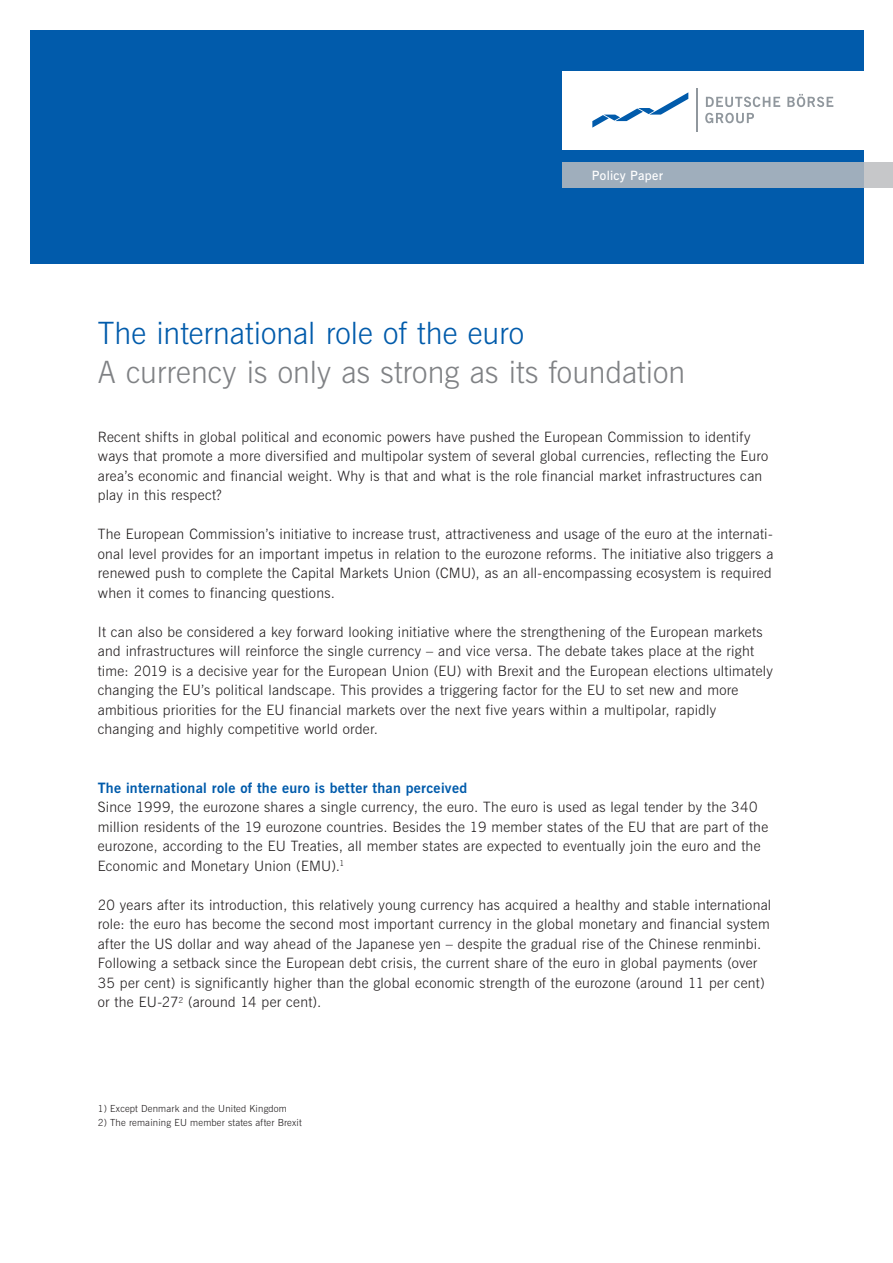
<style>
.page{position:relative;width:893px;height:1263px;background:#fff}
.page>*{position:absolute;margin:0;border:0;box-sizing:border-box;transform-origin:0 0}
.t1{font:30.75px "News Gothic Lt BT";color:#808285}
.t2{font:30.75px "News Gothic Lt BT";letter-spacing:.005em;color:#015bab}
.t3{font:14.25px/19.5px "News Gothic Lt BT";letter-spacing:.02em;color:#231f20}
.t4{font:14.25px "News Gothic Bd BT";letter-spacing:.02em;color:#015bab}
.t5{font:12.75px "News Gothic Dm BT";letter-spacing:.02em;color:#fff}
.t6{font:9.75px "News Gothic Lt BT";letter-spacing:.02em;color:#231f20}
</style>
<div class="page">
<div style="left:30px;top:30px;width:833px;height:234px;background:#015bab"></div>
<svg style="left:563px;top:162px;width:330px;height:26px;background:#a2b0bd"></svg>
<div style="left:563px;top:71px;width:330px;height:78px;background:#fff"></div>
<svg style="left:705px;top:113px;width:49px;height:10px"></svg>
<svg style="left:706px;top:97px;width:74px;height:10px"></svg>
<svg style="left:787px;top:94px;width:46px;height:13px"></svg>
<svg style="left:592px;top:92px;width:96px;height:36px"></svg>
<hr style="left:696px;top:88px;width:2px;height:44px;background:#90979d">
<p class="t5" style="left:592px;top:167px;width:73px">Policy Paper</p>
<h1 class="t2" style="left:98px;top:314px;width:428px">The international role of the euro</h1>
<h1 class="t1" style="left:98px;top:353px;width:589px">A currency is only as strong as its foundation</h1>
<p class="t3" style="left:98px;top:427px;width:672px">Recent shifts in global political and economic powers have pushed the European Commission to identify ways that promote a more diversified and multipolar system of several global currencies, reflecting the Euro area’s economic and financial weight. Why is that and what is the role financial market infrastructures can play in this respect?</p>
<p class="t3" style="left:98px;top:524px;width:677px">The European Commission’s initiative to increase trust, attractiveness and usage of the euro at the internati&shy;onal level provides for an important impetus in relation to the eurozone reforms. The initiative also triggers a renewed push to complete the Capital Markets Union (CMU), as an all-encompassing ecosystem is required when it comes to financing questions.</p>
<p class="t3" style="left:98px;top:622px;width:677px">It can also be considered a key forward looking initiative where the strengthening of the European markets and infrastructures will reinforce the single currency – and vice versa. The debate takes place at the right time: 2019 is a decisive year for the European Union (EU) with Brexit and the European elections ultimately changing the EU’s political landscape. This provides a triggering factor for the EU to set new and more ambitious priorities for the EU financial markets over the next five years within a multipolar, rapidly changing and highly competitive world order.</p>
<p class="t4" style="left:98px;top:778px;width:371px">The international role of the euro is better than perceived</p>
<p class="t3" style="left:98px;top:797px;width:672px">Since 1999, the eurozone shares a single currency, the euro. The euro is used as legal tender by the 340 million residents of the 19 eurozone countries. Besides the 19 member states of the EU that are part of the eurozone, according to the EU Treaties, all member states are expected to eventually join the euro and the Economic and Monetary Union (EMU).<sup>1</sup></p>
<p class="t3" style="left:98px;top:895px;width:675px">20 years after its introduction, this relatively young currency has acquired a healthy and stable international role: the euro has become the second most important currency in the global monetary and financial system after the US dollar and way ahead of the Japanese yen – despite the gradual rise of the Chinese renminbi.<br>Following a setback since the European debt crisis, the current share of the euro in global payments (over 35 per cent) is significantly higher than the global economic strength of the eurozone (around 11 per cent) or the EU-27<sup>2</sup> (around 14 per cent).</p>
<p class="t6" style="left:98px;top:1102px;width:191px">1) Except Denmark and the United Kingdom</p>
<p class="t6" style="left:98px;top:1117px;width:205px">2) The remaining EU member states after Brexit</p>
</div>
